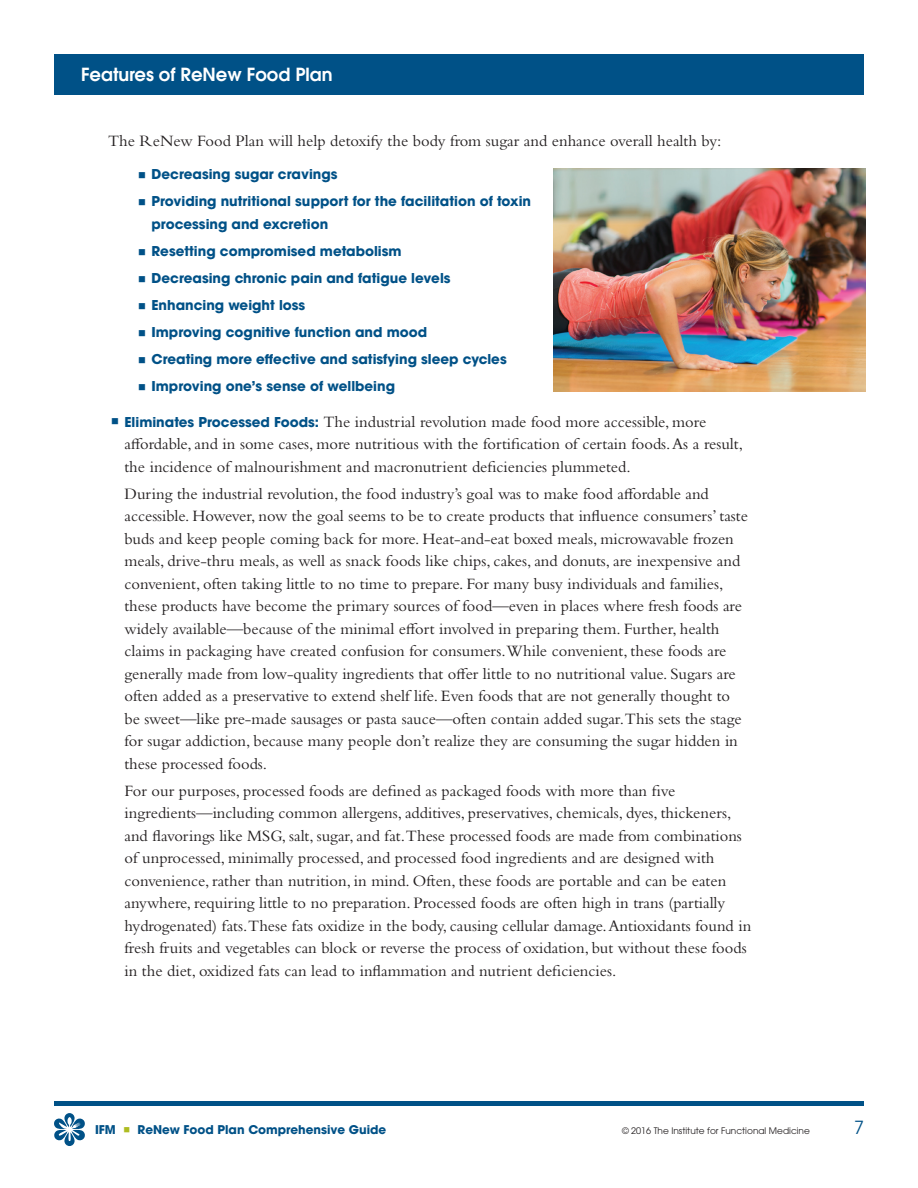
<style>
.page{position:relative;width:918px;height:1188px;background:#fff}
.page>*{position:absolute;margin:0;border:0;box-sizing:border-box;transform-origin:0 0}
.t1{font:600 18px "ITC Avant Garde Std";color:#fff}
.t2{font:18px "ITC Avant Garde Std";color:#005187}
.t3{font:16.5px/22.5px "Bembo Std";color:#231f20}
.t4{font:700 13.5px/22.5px "ITC Avant Garde Std";color:#005187}
.t5{font:700 12px "ITC Avant Garde Std";color:#005187}
.t6{font:9px "ITC Avant Garde Std";color:#231f20}
.s1{color:#005187}
.s2{font-family:"ITC Avant Garde Std";font-weight:700;font-size:13.5px;color:#005187}
.s3{color:#aebc21}
</style>
<div class="page">
<div style="left:54px;top:1101px;width:810px;height:5px;background:#005187"></div>
<div style="left:54px;top:54px;width:810px;height:40px;background:#005187"></div>
<svg style="left:54px;top:1113px;width:31px;height:33px"></svg>
<img style="left:554px;top:168px;width:311px;height:224px">
<p class="t1" style="left:81px;top:63px;width:253px">Features of ReNew Food Plan</p>
<p class="t3" style="left:108px;top:129px;width:615px">The ReNew Food Plan will help detoxify the body from sugar and enhance overall health by:</p>
<p class="t4" style="left:138px;top:163px;width:201px">■ Decreasing sugar cravings</p>
<p class="t4" style="left:152px;top:190px;width:381px;text-indent:-14px">■ Providing nutritional support for the facilitation of toxin processing and excretion</p>
<p class="t4" style="left:138px;top:239px;width:265px">■ Resetting compromised metabolism</p>
<p class="t4" style="left:138px;top:266px;width:314px">■ Decreasing chronic pain and fatigue levels</p>
<p class="t4" style="left:138px;top:293px;width:169px">■ Enhancing weight loss</p>
<p class="t4" style="left:138px;top:320px;width:291px">■ Improving cognitive function and mood</p>
<p class="t4" style="left:138px;top:347px;width:370px">■ Creating more effective and satisfying sleep cycles</p>
<p class="t4" style="left:138px;top:374px;width:259px">■ Improving one’s sense of wellbeing</p>
<p class="t3" style="left:124px;top:410px;width:620px;text-indent:-13px"><span class="s1">■</span> <span class="s2">Eliminates Processed Foods:</span> The industrial revolution made food more accessible, more affordable, and in some cases, more nutritious with the fortification of certain foods. As a result, the incidence of malnourishment and macronutrient deficiencies plummeted.</p>
<p class="t3" style="left:124px;top:482px;width:625px">During the industrial revolution, the food industry’s goal was to make food affordable and accessible. However, now the goal seems to be to create products that influence consumers’ taste buds and keep people coming back for more. Heat-and-eat boxed meals, microwavable frozen meals, drive-thru meals, as well as snack foods like chips, cakes, and donuts, are inexpensive and convenient, often taking little to no time to prepare. For many busy individuals and families, these products have become the primary sources of food—even in places where fresh foods are widely available—because of the minimal effort involved in preparing them. Further, health claims in packaging have created confusion for consumers.While convenient, these foods are generally made from low-quality ingredients that offer little to no nutritional value. Sugars are often added as a preservative to extend shelf life. Even foods that are not generally thought to be sweet—like pre-made sausages or pasta sauce—often contain added sugar.This sets the stage for sugar addiction, because many people don’t realize they are consuming the sugar hidden in these processed foods.</p>
<p class="t3" style="left:124px;top:779px;width:628px">For our purposes, processed foods are defined as packaged foods with more than five ingredients—including common allergens, additives, preservatives, chemicals, dyes, thickeners, and flavorings like MSG, salt, sugar, and fat.These processed foods are made from combinations of unprocessed, minimally processed, and processed food ingredients and are designed with convenience, rather than nutrition, in mind. Often, these foods are portable and can be eaten anywhere, requiring little to no preparation. Processed foods are often high in trans (partially hydrogenated) fats.These fats oxidize in the body, causing cellular damage. Antioxidants found in fresh fruits and vegetables can block or reverse the process of oxidation, but without these foods in the diet, oxidized fats can lead to inflammation and nutrient deficiencies.</p>
<p class="t5" style="left:95px;top:1122px;width:293px">IFM <span class="s3">■</span> ReNew Food Plan Comprehensive Guide</p>
<p class="t2" style="left:854px;top:1116px;width:11px">7</p>
<p class="t6" style="left:622px;top:1125px;width:189px">© 2016 The Institute for Functional Medicine</p>
</div>
